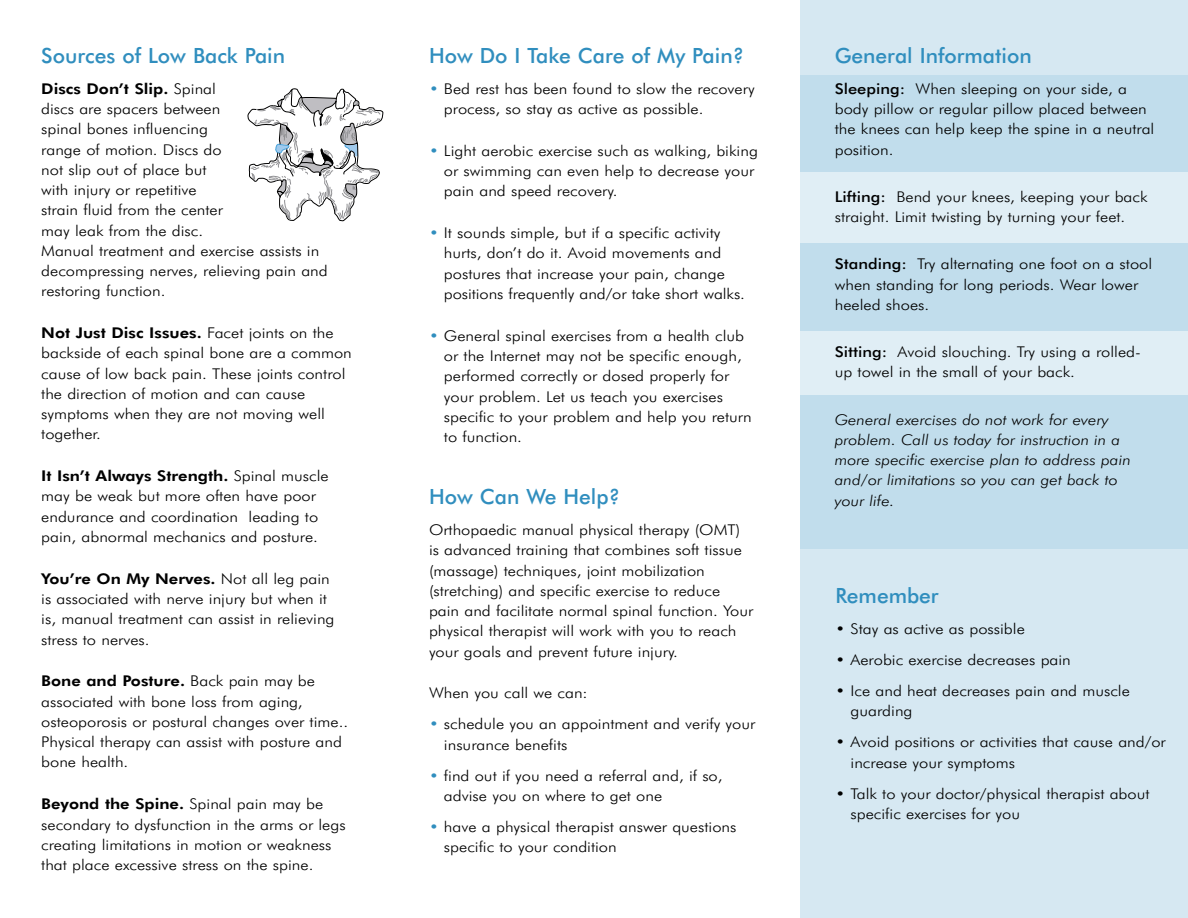
<style>
.page{position:relative;width:1188px;height:918px;background:#fff}
.page>*{position:absolute;margin:0;border:0;box-sizing:border-box;transform-origin:0 0}
.Headline{font:500 21px "Futura BT";color:#308ebe}
.Regular_paragraph{font:300 14.85px/20.2px "Futura BT";color:#000;scale:1.11 1}
.Regular_paragraph-2{font:italic 300 14.85px/20.2px "Futura BT";color:#000;scale:1.11 1}
.s1{font-weight:800}
.s2{color:#308ebe}
.s3{font-weight:500}
</style>
<div class="page">
<div style="left:800px;top:0;width:388px;height:918px;background:#d6e8f2"></div>
<div style="left:800px;top:75px;width:388px;height:473px;background:#c1ddec"></div>
<div style="left:800px;top:331px;width:388px;height:64px;background:#e0eef5"></div>
<div style="left:800px;top:173px;width:388px;height:70px;background:#e0eef5"></div>
<svg style="left:248px;top:89px;width:135px;height:132px"></svg>
<p class="Headline" style="left:41px;top:42px;width:245px">Sources of Low Back Pain</p>
<p class="Regular_paragraph" style="left:41px;top:78px;width:260px"><span class="s1">Discs Don’t Slip.</span> Spinal<br>discs are spacers between<br>spinal bones influencing<br>range of motion. Discs do<br>not slip out of place but<br>with injury or repetitive<br>strain fluid from the center<br>may leak from the disc.<br>Manual treatment and exercise assists in decompressing nerves, relieving pain and restoring function.</p>
<p class="Regular_paragraph" style="left:41px;top:323px;width:281px"><span class="s1">Not Just Disc Issues.</span> Facet joints on the backside of each spinal bone are a common cause of low back pain. These joints control the direction of motion and can cause symptoms when they are not moving well together.</p>
<p class="Regular_paragraph" style="left:41px;top:466px;width:260px"><span class="s1">It Isn’t Always Strength.</span> Spinal muscle may be weak but more often have poor endurance and coordination leading to pain, abnormal mechanics and posture.</p>
<p class="Regular_paragraph" style="left:41px;top:568px;width:266px"><span class="s1">You’re On My Nerves.</span> Not all leg pain is associated with nerve injury but when it is, manual treatment can assist in relieving stress to nerves.</p>
<p class="Regular_paragraph" style="left:41px;top:671px;width:278px"><span class="s1">Bone and Posture.</span> Back pain may be associated with bone loss from aging, osteoporosis or postural changes over time..<br>Physical therapy can assist with posture and bone health.</p>
<p class="Regular_paragraph" style="left:41px;top:794px;width:276px"><span class="s1">Beyond the Spine.</span> Spinal pain may be secondary to dysfunction in the arms or legs creating limitations in motion or weakness that place excessive stress on the spine.</p>
<p class="Headline" style="left:429px;top:42px;width:317px">How Do I Take Care of My Pain?</p>
<p class="Regular_paragraph" style="left:444px;top:78px;width:281px;text-indent:-15px"><span class="s2">•</span> Bed rest has been found to slow the recovery process, so stay as active as possible.</p>
<p class="Regular_paragraph" style="left:444px;top:140px;width:284px;text-indent:-15px"><span class="s2">•</span> Light aerobic exercise such as walking, biking or swimming can even help to decrease your pain and speed recovery.</p>
<p class="Regular_paragraph" style="left:444px;top:223px;width:273px;text-indent:-15px"><span class="s2">•</span> It sounds simple, but if a specific activity hurts, don’t do it. Avoid movements and postures that increase your pain, change positions frequently and/or take short walks.</p>
<p class="Regular_paragraph" style="left:444px;top:325px;width:279px;text-indent:-15px"><span class="s2">•</span> General spinal exercises from a health club or the Internet may not be specific enough, performed correctly or dosed properly for your problem. Let us teach you exercises specific to your problem and help you return to function.</p>
<p class="Headline" style="left:429px;top:484px;width:193px">How Can We Help?</p>
<p class="Regular_paragraph" style="left:429px;top:520px;width:294px">Orthopaedic manual physical therapy (OMT) is advanced training that combines soft tissue (massage) techniques, joint mobilization (stretching) and specific exercise to reduce pain and facilitate normal spinal function. Your physical therapist will work with you to reach your goals and prevent future injury.</p>
<p class="Regular_paragraph" style="left:429px;top:683px;width:145px">When you call we can:</p>
<p class="Regular_paragraph" style="left:444px;top:714px;width:282px;text-indent:-15px"><span class="s2">•</span> schedule you an appointment and verify your insurance benefits</p>
<p class="Regular_paragraph" style="left:444px;top:765px;width:253px;text-indent:-15px"><span class="s2">•</span> find out if you need a referral and, if so, advise you on where to get one</p>
<p class="Regular_paragraph" style="left:444px;top:817px;width:265px;text-indent:-15px"><span class="s2">•</span> have a physical therapist answer questions specific to your condition</p>
<p class="Headline" style="left:835px;top:42px;width:198px">General Information</p>
<p class="Regular_paragraph" style="left:835px;top:78px;width:289px"><span class="s3">Sleeping:</span> When sleeping on your side, a body pillow or regular pillow placed between the knees can help keep the spine in a neutral position.</p>
<p class="Regular_paragraph" style="left:835px;top:186px;width:283px"><span class="s3">Lifting:</span> Bend your knees, keeping your back straight. Limit twisting by turning your feet.</p>
<p class="Regular_paragraph" style="left:835px;top:254px;width:288px"><span class="s3">Standing:</span> Try alternating one foot on a stool when standing for long periods. Wear lower heeled shoes.</p>
<p class="Regular_paragraph" style="left:835px;top:341px;width:277px"><span class="s3">Sitting:</span> Avoid slouching. Try using a rolled&shy;up towel in the small of your back.</p>
<p class="Regular_paragraph-2" style="left:835px;top:409px;width:268px">General exercises do not work for every problem. Call us today for instruction in a more specific exercise plan to address pain and/or limitations so you can get back to your life.</p>
<p class="Headline" style="left:836px;top:583px;width:105px">Remember</p>
<p class="Regular_paragraph" style="left:836px;top:618px;width:172px">• Stay as active as possible</p>
<p class="Regular_paragraph" style="left:836px;top:649px;width:213px">• Aerobic exercise decreases pain</p>
<p class="Regular_paragraph" style="left:851px;top:680px;width:253px;text-indent:-15px">• Ice and heat decreases pain and muscle guarding</p>
<p class="Regular_paragraph" style="left:851px;top:732px;width:286px;text-indent:-15px">• Avoid positions or activities that cause and/or increase your symptoms</p>
<p class="Regular_paragraph" style="left:851px;top:783px;width:271px;text-indent:-15px">• Talk to your doctor/physical therapist about specific exercises for you</p>
</div>
